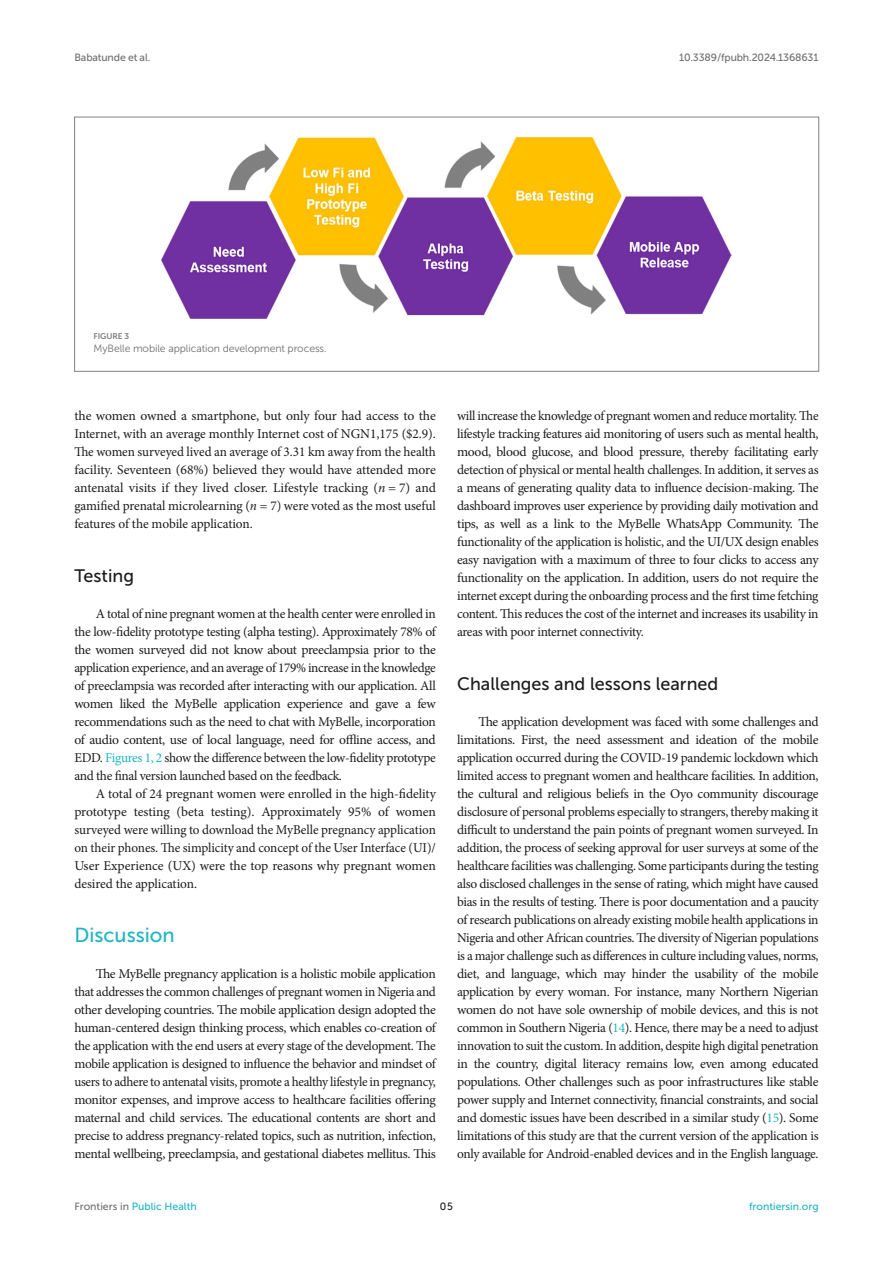
<style>
.page{position:relative;width:893px;height:1263px;background:#fff}
.page>*{position:absolute;margin:0;border:0;box-sizing:border-box;transform-origin:0 0}
.HEAD_1{font:20.25px "Museo Sans 500";color:#1db5c3}
.HEAD_2{font:18px "Museo Sans 500";color:#1b1c1b}
.TEXT{font:13.5px/18px "Minion Pro";letter-spacing:-.025em;color:#1b1c1b;text-align:justify}
.FIG_LEG{font:10.5px "Museo Sans 300";letter-spacing:-.01em;color:#706f70}
.t1{font:10.5px "Museo Sans 500";letter-spacing:-.015em;color:#706f70}
.t2{font:10.5px "Museo Sans 500";color:#1db5c3}
.t3{font:10.5px "Museo Sans 500";color:#1b1c1b}
.FIG_HD{font:8.25px "Museo Sans 700";letter-spacing:-.01em;color:#7e7f7f}
.s1{font-style:italic}
.s2{color:#1db5c3}
.s3{color:#706f70}
</style>
<div class="page">
<img style="left:161px;top:137px;width:571px;height:182px">
<div style="left:74px;top:117px;width:745px;height:254px;border:1px solid #808285"></div>
<p class="t1" style="left:74px;top:51px;width:77px">Babatunde et al.</p>
<p class="t1" style="left:679px;top:51px;width:141px">10.3389/fpubh.2024.1368631</p>
<p class="FIG_HD" style="left:94px;top:331px;width:37px">FIGURE 3</p>
<p class="FIG_LEG" style="left:94px;top:343px;width:235px">MyBelle mobile application development process.</p>
<p class="TEXT" style="left:74px;top:407px;width:363px">the women owned a smartphone, but only four had access to the Internet, with an average monthly Internet cost of NGN1,175 ($2.9).<br>The women surveyed lived an average of 3.31 km away from the health facility. Seventeen (68%) believed they would have attended more antenatal visits if they lived closer. Lifestyle tracking (<span class="s1">n</span> = 7) and gamified prenatal microlearning (<span class="s1">n</span> = 7) were voted as the most useful features of the mobile application.</p>
<p class="HEAD_2" style="left:74px;top:566px;width:61px">Testing</p>
<p class="TEXT" style="left:74px;top:605px;width:363px;text-indent:21px">A total of nine pregnant women at the health center were enrolled in the low-fidelity prototype testing (alpha testing). Approximately 78% of the women surveyed did not know about preeclampsia prior to the application experience, and an average of 179% increase in the knowledge of preeclampsia was recorded after interacting with our application. All women liked the MyBelle application experience and gave a few recommendations such as the need to chat with MyBelle, incorporation of audio content, use of local language, need for offline access, and EDD. <span class="s2">Figures 1, 2</span> show the difference between the low-fidelity prototype and the final version launched based on the feedback.</p>
<p class="TEXT" style="left:74px;top:785px;width:363px;text-indent:21px">A total of 24 pregnant women were enrolled in the high-fidelity prototype testing (beta testing). Approximately 95% of women surveyed were willing to download the MyBelle pregnancy application on their phones. The simplicity and concept of the User Interface (UI)/ User Experience (UX) were the top reasons why pregnant women desired the application.</p>
<p class="HEAD_1" style="left:74px;top:924px;width:102px">Discussion</p>
<p class="TEXT" style="left:74px;top:965px;width:363px;text-indent:21px">The MyBelle pregnancy application is a holistic mobile application that addresses the common challenges of pregnant women in Nigeria and other developing countries. The mobile application design adopted the human-centered design thinking process, which enables co-creation of the application with the end users at every stage of the development. The mobile application is designed to influence the behavior and mindset of users to adhere to antenatal visits, promote a healthy lifestyle in pregnancy, monitor expenses, and improve access to healthcare facilities offering maternal and child services. The educational contents are short and precise to address pregnancy-related topics, such as nutrition, infection, mental wellbeing, preeclampsia, and gestational diabetes mellitus. This</p>
<p class="TEXT" style="left:457px;top:407px;width:363px">will increase the knowledge of pregnant women and reduce mortality. The lifestyle tracking features aid monitoring of users such as mental health, mood, blood glucose, and blood pressure, thereby facilitating early detection of physical or mental health challenges. In addition, it serves as a means of generating quality data to influence decision-making. The dashboard improves user experience by providing daily motivation and tips, as well as a link to the MyBelle WhatsApp Community. The functionality of the application is holistic, and the UI/UX design enables easy navigation with a maximum of three to four clicks to access any functionality on the application. In addition, users do not require the internet except during the onboarding process and the first time fetching content. This reduces the cost of the internet and increases its usability in areas with poor internet connectivity.</p>
<p class="HEAD_2" style="left:457px;top:674px;width:263px">Challenges and lessons learned</p>
<p class="TEXT" style="left:457px;top:713px;width:363px;text-indent:21px">The application development was faced with some challenges and limitations. First, the need assessment and ideation of the mobile application occurred during the COVID-19 pandemic lockdown which limited access to pregnant women and healthcare facilities. In addition, the cultural and religious beliefs in the Oyo community discourage disclosure of personal problems especially to strangers, thereby making it difficult to understand the pain points of pregnant women surveyed. In addition, the process of seeking approval for user surveys at some of the healthcare facilities was challenging. Some participants during the testing also disclosed challenges in the sense of rating, which might have caused bias in the results of testing. There is poor documentation and a paucity of research publications on already existing mobile health applications in Nigeria and other African countries. The diversity of Nigerian populations is a major challenge such as differences in culture including values, norms, diet, and language, which may hinder the usability of the mobile application by every woman. For instance, many Northern Nigerian women do not have sole ownership of mobile devices, and this is not common in Southern Nigeria (<span class="s2">14</span>). Hence, there may be a need to adjust innovation to suit the custom. In addition, despite high digital penetration in the country, digital literacy remains low, even among educated populations. Other challenges such as poor infrastructures like stable power supply and Internet connectivity, financial constraints, and social and domestic issues have been described in a similar study (<span class="s2">15</span>). Some limitations of this study are that the current version of the application is only available for Android-enabled devices and in the English language.</p>
<p class="t2" style="left:74px;top:1200px;width:124px"><span class="s3">Frontiers in</span> Public Health</p>
<p class="t3" style="left:440px;top:1200px;width:14px">05</p>
<p class="t2" style="left:749px;top:1200px;width:71px">frontiersin.org</p>
</div>
